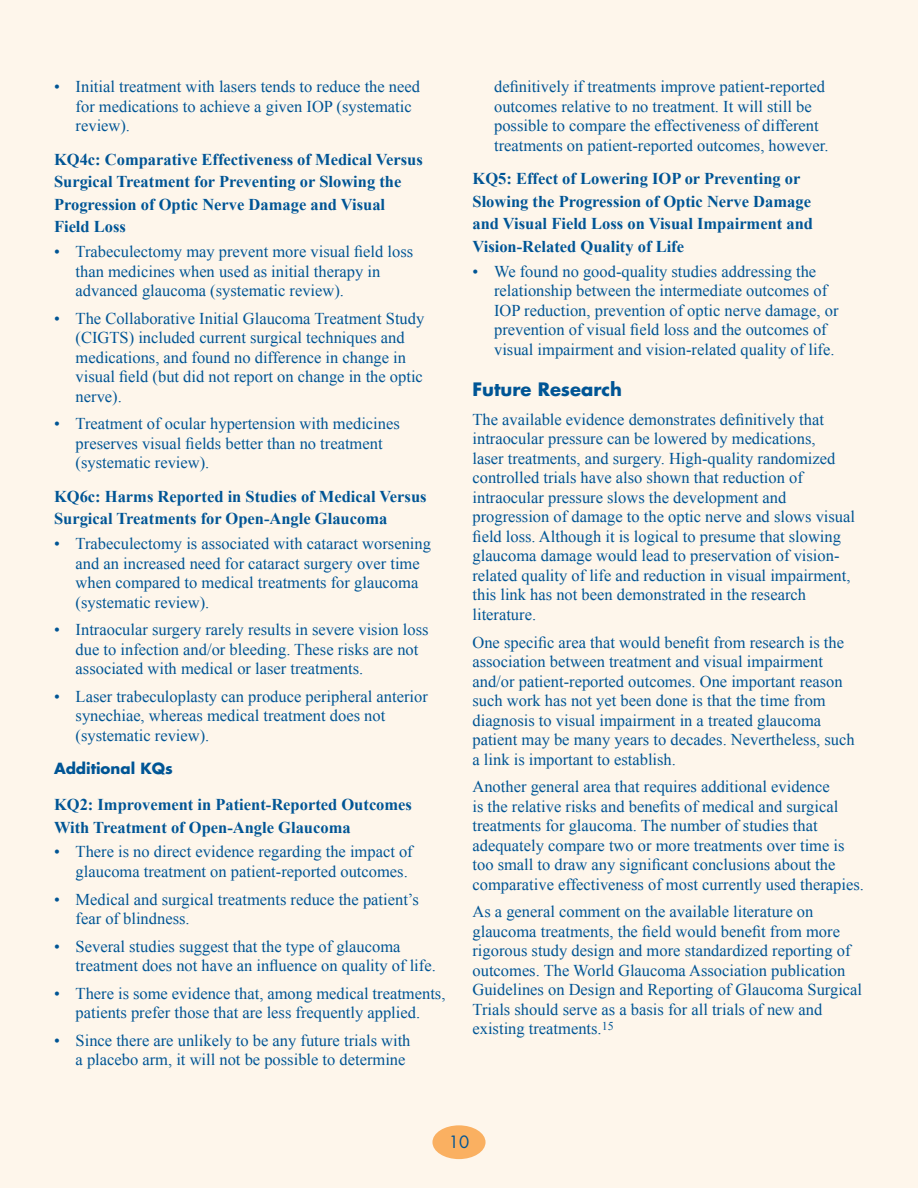
<style>
.page{position:relative;width:918px;height:1188px;background:#fff}
.page>*{position:absolute;margin:0;border:0;box-sizing:border-box;transform-origin:0 0}
.Head_Level_1{font:700 18px "Futura Std";color:#005595}
.Bullet{font:16.5px/19.5px "Times New Roman";color:#005595}
.Text{font:16.5px/19.5px "Times New Roman";color:#005595}
.Head_Level_3{font:700 16.5px/22.5px "Times New Roman";color:#005595}
.t1{font:16.5px "Futura Std";color:#005595}
.Head_Level_2{font:700 15px "Futura Std";color:#005595}
</style>
<div class="page">
<div style="left:0;top:0;width:917px;height:1188px;background:#fef6eb"></div>
<div style="left:432px;top:1125px;width:54px;height:34px;background:#fab061;border-radius:50%"></div>
<p class="Bullet" style="left:76px;top:77px;width:346px;text-indent:-22px">• Initial treatment with lasers tends to reduce the need for medications to achieve a given IOP (systematic review).</p>
<p class="Head_Level_3" style="left:54px;top:148px;width:370px">KQ4c: Comparative Effectiveness of Medical Versus Surgical Treatment for Preventing or Slowing the Progression of Optic Nerve Damage and Visual Field Loss</p>
<p class="Bullet" style="left:76px;top:242px;width:339px;text-indent:-22px">• Trabeculectomy may prevent more visual field loss than medicines when used as initial therapy in advanced glaucoma (systematic review).</p>
<p class="Bullet" style="left:76px;top:308px;width:350px;text-indent:-22px">• The Collaborative Initial Glaucoma Treatment Study (CIGTS) included current surgical techniques and medications, and found no difference in change in visual field (but did not report on change in the optic nerve).</p>
<p class="Bullet" style="left:76px;top:414px;width:326px;text-indent:-22px">• Treatment of ocular hypertension with medicines preserves visual fields better than no treatment (systematic review).</p>
<p class="Head_Level_3" style="left:54px;top:484px;width:374px">KQ6c: Harms Reported in Studies of Medical Versus<br>Surgical Treatments for Open-Angle Glaucoma</p>
<p class="Bullet" style="left:76px;top:534px;width:357px;text-indent:-22px">• Trabeculectomy is associated with cataract worsening and an increased need for cataract surgery over time when compared to medical treatments for glaucoma (systematic review).</p>
<p class="Bullet" style="left:76px;top:620px;width:354px;text-indent:-22px">• Intraocular surgery rarely results in severe vision loss due to infection and/or bleeding. These risks are not associated with medical or laser treatments.</p>
<p class="Bullet" style="left:76px;top:686px;width:354px;text-indent:-22px">• Laser trabeculoplasty can produce peripheral anterior synechiae, whereas medical treatment does not (systematic review).</p>
<p class="Head_Level_2" style="left:54px;top:758px;width:120px">Additional KQs</p>
<p class="Head_Level_3" style="left:54px;top:793px;width:360px">KQ2: Improvement in Patient-Reported Outcomes<br>With Treatment of Open-Angle Glaucoma</p>
<p class="Bullet" style="left:76px;top:842px;width:339px;text-indent:-22px">• There is no direct evidence regarding the impact of glaucoma treatment on patient-reported outcomes.</p>
<p class="Bullet" style="left:76px;top:889px;width:345px;text-indent:-22px">• Medical and surgical treatments reduce the patient’s fear of blindness.</p>
<p class="Bullet" style="left:76px;top:936px;width:362px;text-indent:-22px">• Several studies suggest that the type of glaucoma treatment does not have an influence on quality of life.</p>
<p class="Bullet" style="left:54px;top:983px;width:393px;text-align:center">• There is some evidence that, among medical treatments, patients prefer those that are less frequently applied.</p>
<p class="Bullet" style="left:76px;top:1030px;width:336px;text-indent:-22px">• Since there are unlikely to be any future trials with a placebo arm, it will not be possible to determine</p>
<p class="Bullet" style="left:494px;top:77px;width:336px">definitively if treatments improve patient-reported outcomes relative to no treatment. It will still be possible to compare the effectiveness of different treatments on patient-reported outcomes, however.</p>
<p class="Head_Level_3" style="left:472px;top:167px;width:342px">KQ5: Effect of Lowering IOP or Preventing or Slowing the Progression of Optic Nerve Damage and Visual Field Loss on Visual Impairment and Vision-Related Quality of Life</p>
<p class="Bullet" style="left:494px;top:261px;width:346px;text-indent:-22px">• We found no good-quality studies addressing the relationship between the intermediate outcomes of IOP reduction, prevention of optic nerve damage, or prevention of visual field loss and the outcomes of visual impairment and vision-related quality of life.</p>
<p class="Head_Level_1" style="left:472px;top:377px;width:151px">Future Research</p>
<p class="Text" style="left:472px;top:409px;width:384px">The available evidence demonstrates definitively that intraocular pressure can be lowered by medications,<br>laser treatments, and surgery. High-quality randomized controlled trials have also shown that reduction of intraocular pressure slows the development and progression of damage to the optic nerve and slows visual field loss. Although it is logical to presume that slowing glaucoma damage would lead to preservation of vision&shy;related quality of life and reduction in visual impairment, this link has not been demonstrated in the research literature.</p>
<p class="Text" style="left:472px;top:632px;width:384px">One specific area that would benefit from research is the association between treatment and visual impairment and/or patient-reported outcomes. One important reason such work has not yet been done is that the time from diagnosis to visual impairment in a treated glaucoma patient may be many years to decades. Nevertheless, such a link is important to establish.</p>
<p class="Text" style="left:472px;top:777px;width:393px">Another general area that requires additional evidence<br>is the relative risks and benefits of medical and surgical treatments for glaucoma. The number of studies that adequately compare two or more treatments over time is too small to draw any significant conclusions about the comparative effectiveness of most currently used therapies.</p>
<p class="Text" style="left:472px;top:902px;width:391px">As a general comment on the available literature on glaucoma treatments, the field would benefit from more rigorous study design and more standardized reporting of outcomes. The World Glaucoma Association publication Guidelines on Design and Reporting of Glaucoma Surgical Trials should serve as a basis for all trials of new and existing treatments.<sup>15</sup></p>
<p class="t1" style="left:449px;top:1131px;width:22px">10</p>
</div>
